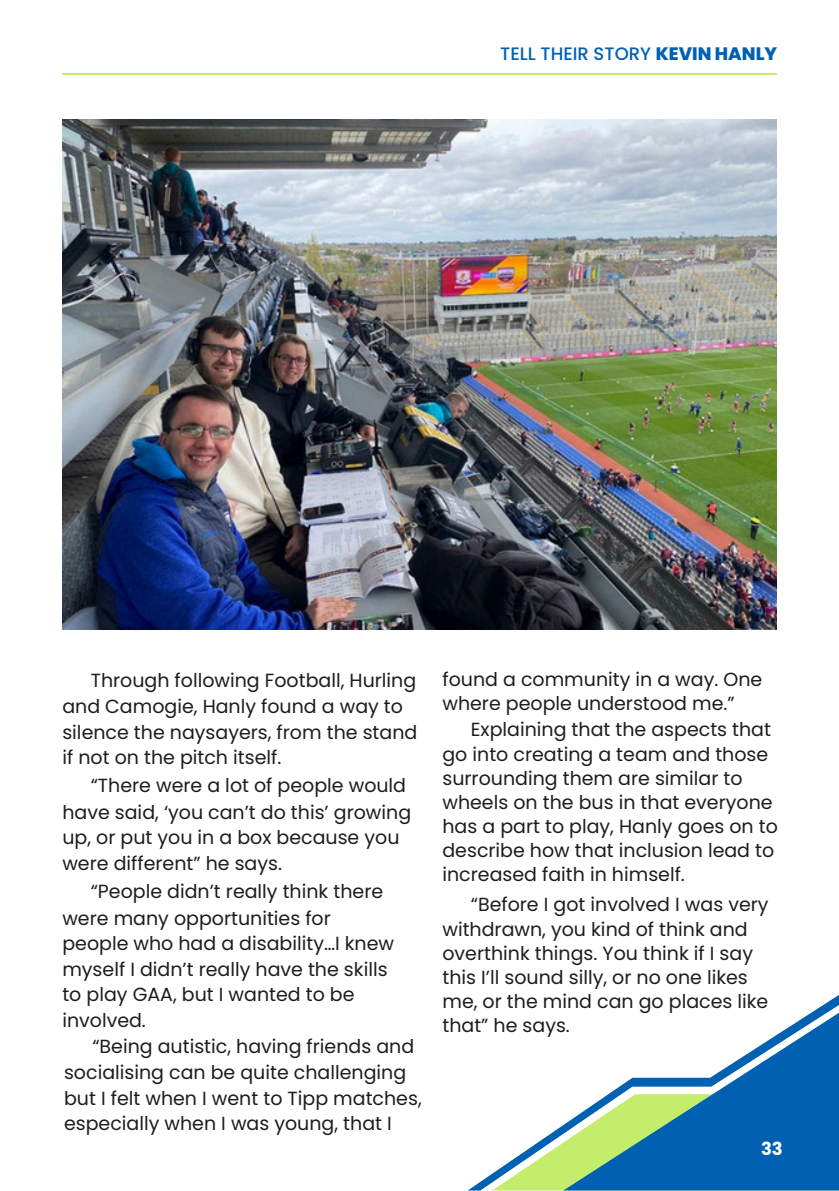
<style>
.page{position:relative;width:839px;height:1191px;background:#fff}
.page>*{position:absolute;margin:0;border:0;box-sizing:border-box;transform-origin:0 0}
.t1{font:19px/25.6px "Poppins";color:#1d1d1b}
.t2{font:500 18px "Poppins";color:#0061b3}
.t3{font:700 18px "Poppins";color:#fff}
.s1{font-weight:800}
</style>
<div class="page">
<hr style="left:62px;top:73px;width:715px;height:2px;background:#c4ed6b">
<svg style="left:468px;top:995px;width:370px;height:196px"></svg>
<img style="left:62px;top:119px;width:714px;height:510px">
<p class="t2" style="left:500px;top:41px;width:278px">TELL THEIR STORY <span class="s1">KEVIN HANLY</span></p>
<p class="t1" style="left:91px;top:667px;width:327px">Through following Football, Hurling</p>
<p class="t1" style="left:62px;top:694px;width:356px">and Camogie, Hanly found a way to silence the naysayers, from the stand if not on the pitch itself.</p>
<p class="t1" style="left:91px;top:773px;width:317px">“There were a lot of people would</p>
<p class="t1" style="left:62px;top:800px;width:350px">have said, ‘you can’t do this’ growing up, or put you in a box because you were different” he says.</p>
<p class="t1" style="left:91px;top:879px;width:294px">“People didn’t really think there</p>
<p class="t1" style="left:62px;top:905px;width:333px">were many opportunities for people who had a disability…I knew myself I didn’t really have the skills to play GAA, but I wanted to be involved.</p>
<p class="t1" style="left:92px;top:1033px;width:323px">“Being autistic, having friends and</p>
<p class="t1" style="left:64px;top:1060px;width:359px">socialising can be quite challenging but I felt when I went to Tipp matches, especially when I was young, that I</p>
<p class="t1" style="left:442px;top:667px;width:321px;line-height:24px">found a community in a way. One where people understood me.”</p>
<p class="t1" style="left:471px;top:716px;width:302px">Explaining that the aspects that</p>
<p class="t1" style="left:442px;top:742px;width:337px;line-height:24px">go into creating a team and those surrounding them are similar to wheels on the bus in that everyone has a part to play, Hanly goes on to describe how that inclusion lead to increased faith in himself.</p>
<p class="t1" style="left:471px;top:891px;width:299px">“Before I got involved I was very</p>
<p class="t1" style="left:442px;top:917px;width:327px;line-height:24px">withdrawn, you kind of think and overthink things. You think if I say this I’ll sound silly, or no one likes me, or the mind can go places like that” he says.</p>
<p class="t3" style="left:761px;top:1136px;width:23px">33</p>
</div>
